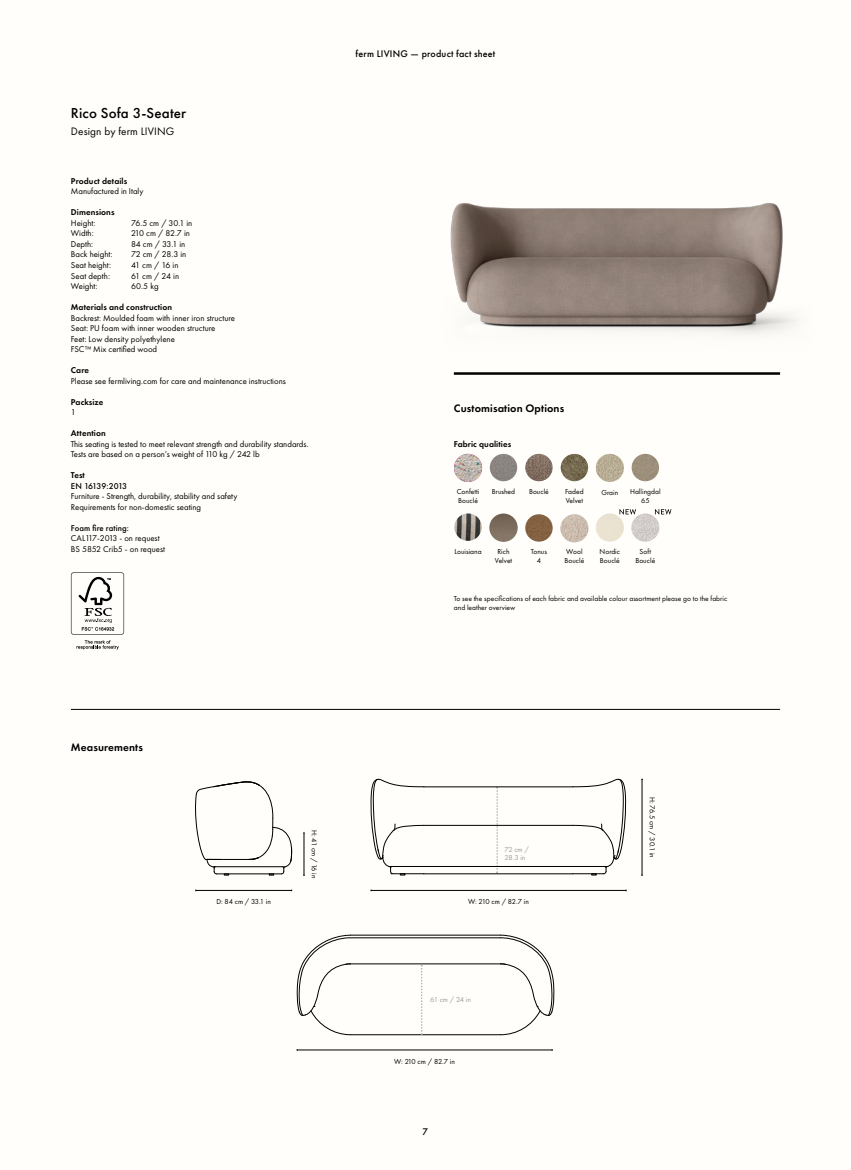
<style>
.page{position:relative;width:851px;height:1170px;background:#fff}
.page>*{position:absolute;margin:0;border:0;box-sizing:border-box;transform-origin:0 0}
.t1{font:500 15px "Futura PT";letter-spacing:.01em;color:#000}
.t2{font:600 11.25px "Futura PT";letter-spacing:.01em;color:#000}
.t3{font:11.25px "Futura PT";letter-spacing:.01em;color:#000}
.t4{font:500 10px "Futura PT";letter-spacing:.02em;color:#000}
.t5{font:8.75px/10.5px "Futura PT";color:#000}
.t6{font:600 8.75px "Futura PT";letter-spacing:.01em;color:#000}
.t7{font:500 8.75px "Futura PT";color:#000}
.t8{font:500 8.75px "Futura PT";letter-spacing:-.085em;color:#000}
.t9{font:7.5px/8.8px "Futura PT";color:#000}
.t10{font:7.5px/8.8px "Futura PT";letter-spacing:-.02em;color:#9d9d9c}
</style>
<div class="page">
<div style="left:0;top:0;width:850px;height:1169px;background:#fffefa"></div>
<hr style="left:297px;top:1049px;width:255px;height:1px;background:#000">
<svg style="left:297px;top:934px;width:257px;height:101px"></svg>
<img style="left:450px;top:203px;width:347px;height:170px">
<svg style="left:496px;top:787px;width:2px;height:86px"></svg>
<hr style="left:641px;top:779px;width:1px;height:96px;background:#000">
<svg style="left:572px;top:778px;width:54px;height:97px"></svg>
<svg style="left:370px;top:778px;width:54px;height:97px"></svg>
<hr style="left:423px;top:786px;width:150px;height:1px;background:#000">
<hr style="left:423px;top:825px;width:150px;height:1px;background:#000">
<hr style="left:423px;top:866px;width:150px;height:1px;background:#000">
<hr style="left:423px;top:873px;width:150px;height:1px;background:#000">
<hr style="left:371px;top:890px;width:255px;height:1px;background:#000">
<hr style="left:304px;top:832px;width:1px;height:43px;background:#000">
<svg style="left:195px;top:781px;width:97px;height:94px"></svg>
<hr style="left:196px;top:890px;width:95px;height:1px;background:#000">
<hr style="left:454px;top:372px;width:326px;height:3px;background:#000">
<hr style="left:71px;top:709px;width:709px;height:1px;background:#000">
<svg style="left:71px;top:572px;width:53px;height:62px"></svg>
<svg style="left:76px;top:640px;width:43px;height:9px"></svg>
<img style="left:489px;top:454px;width:28px;height:27px;border-radius:14px">
<img style="left:560px;top:454px;width:28px;height:27px;border-radius:14px">
<img style="left:525px;top:454px;width:27px;height:27px;border-radius:14px">
<img style="left:525px;top:514px;width:27px;height:27px;border-radius:14px">
<img style="left:631px;top:454px;width:28px;height:27px;border-radius:14px">
<img style="left:560px;top:514px;width:28px;height:28px;border-radius:14px">
<img style="left:454px;top:454px;width:28px;height:28px;border-radius:14px">
<img style="left:454px;top:513px;width:27px;height:28px;border-radius:14px">
<img style="left:489px;top:513px;width:28px;height:29px;border-radius:14px">
<img style="left:595px;top:454px;width:28px;height:28px;border-radius:14px">
<img style="left:595px;top:513px;width:28px;height:28px;border-radius:14px">
<svg style="left:619px;top:509px;width:17px;height:5px"></svg>
<img style="left:631px;top:513px;width:28px;height:28px;border-radius:14px">
<svg style="left:655px;top:509px;width:16px;height:5px"></svg>
<h1 class="t1" style="left:71px;top:104px;width:117px">Rico Sofa 3-Seater</h1>
<p class="t3" style="left:71px;top:125px;width:105px">Design by ferm LIVING</p>
<p class="t6" style="left:71px;top:175px;width:58px">Product details</p>
<p class="t5" style="left:71px;top:186px;width:74px">Manufactured in Italy</p>
<p class="t6" style="left:71px;top:207px;width:45px">Dimensions</p>
<p class="t5" style="left:71px;top:218px;width:26px">Height:</p>
<p class="t5" style="left:131px;top:218px;width:63px">76.5 cm / 30.1 in</p>
<p class="t5" style="left:71px;top:228px;width:24px">Width:</p>
<p class="t5" style="left:131px;top:228px;width:60px">210 cm / 82.7 in</p>
<p class="t5" style="left:71px;top:239px;width:24px">Depth:</p>
<p class="t5" style="left:131px;top:239px;width:56px">84 cm / 33.1 in</p>
<p class="t5" style="left:71px;top:249px;width:43px">Back height:</p>
<p class="t5" style="left:131px;top:249px;width:57px">72 cm / 28.3 in</p>
<p class="t5" style="left:71px;top:260px;width:42px">Seat height:</p>
<p class="t5" style="left:131px;top:260px;width:49px">41 cm / 16 in</p>
<p class="t5" style="left:71px;top:270px;width:41px">Seat depth:</p>
<p class="t5" style="left:131px;top:270px;width:50px">61 cm / 24 in</p>
<p class="t5" style="left:71px;top:281px;width:28px">Weight:</p>
<p class="t5" style="left:131px;top:281px;width:29px">60.5 kg</p>
<p class="t6" style="left:71px;top:301px;width:103px">Materials and construction</p>
<p class="t5" style="left:71px;top:312px;width:166px">Backrest: Moulded foam with inner iron structure Seat: PU foam with inner wooden structure<br>Feet: Low density polyethylene<br>FSC™ Mix certified wood</p>
<p class="t6" style="left:71px;top:364px;width:20px">Care</p>
<p class="t5" style="left:71px;top:375px;width:216px">Please see fermliving.com for care and maintenance instructions</p>
<p class="t6" style="left:71px;top:396px;width:34px">Packsize</p>
<p class="t5" style="left:71px;top:407px;width:6px">1</p>
<p class="t6" style="left:71px;top:427px;width:36px">Attention</p>
<p class="t5" style="left:71px;top:438px;width:239px">This seating is tested to meet relevant strength and durability standards.<br>Tests are based on a person’s weight of 110 kg / 242 lb</p>
<p class="t6" style="left:71px;top:469px;width:16px">Test</p>
<p class="t8" style="left:71px;top:480px;width:58px">EN 16139:2013</p>
<p class="t5" style="left:71px;top:491px;width:168px">Furniture - Strength, durability, stability and safety<br>Requirements for non-domestic seating</p>
<p class="t7" style="left:71px;top:522px;width:59px">Foam fire rating:</p>
<p class="t5" style="left:71px;top:533px;width:96px">CAL117-2013 - on request<br>BS 5852 Crib5 - on request</p>
<p class="t4" style="left:355px;top:47px;width:141px">ferm LIVING — product fact sheet</p>
<p class="t2" style="left:454px;top:401px;width:112px">Customisation Options</p>
<p class="t6" style="left:454px;top:438px;width:59px">Fabric qualities</p>
<p class="t9" style="left:491px;top:487px;width:25px">Brushed</p>
<p class="t9" style="left:565px;top:487px;width:20px">Faded<br>Velvet</p>
<p class="t9" style="left:456px;top:487px;width:24px">Confetti<br>Bouclé</p>
<p class="t9" style="left:529px;top:487px;width:21px">Bouclé</p>
<p class="t9" style="left:601px;top:488px;width:18px">Grain</p>
<p class="t9" style="left:630px;top:487px;width:32px;text-align:center">Hallingdal<br>65</p>
<p class="t9" style="left:454px;top:546px;width:29px">Louisiana</p>
<p class="t9" style="left:494px;top:547px;width:19px;text-align:center">Rich<br>Velvet</p>
<p class="t9" style="left:531px;top:547px;width:18px;text-align:center">Tonus<br>4</p>
<p class="t9" style="left:564px;top:547px;width:21px">Wool<br>Bouclé</p>
<p class="t9" style="left:599px;top:547px;width:22px">Nordic<br>Bouclé</p>
<p class="t9" style="left:635px;top:547px;width:21px;text-align:center">Soft<br>Bouclé</p>
<p class="t9" style="left:454px;top:594px;width:275px">To see the specifications of each fabric and available colour assortment please go to the fabric and leather overview</p>
<p class="t2" style="left:71px;top:740px;width:74px">Measurements</p>
<p class="t9" style="left:319px;top:829px;width:50px;rotate:90deg">H: 41 cm / 16 in</p>
<p class="t10" style="left:504px;top:844px;width:26px">72 cm /<br>28.3 in</p>
<p class="t9" style="left:656px;top:796px;width:62px;rotate:90deg">H: 76.5 cm / 30.1 in</p>
<p class="t9" style="left:216px;top:897px;width:56px">D: 84 cm / 33.1 in</p>
<p class="t9" style="left:468px;top:897px;width:62px">W: 210 cm / 82.7 in</p>
<p class="t10" style="left:430px;top:995px;width:42px">61 cm / 24 in</p>
<p class="t9" style="left:394px;top:1056px;width:62px">W: 210 cm / 82.7 in</p>
<p class="t4" style="left:422px;top:1125px;width:7px">7</p>
</div>
